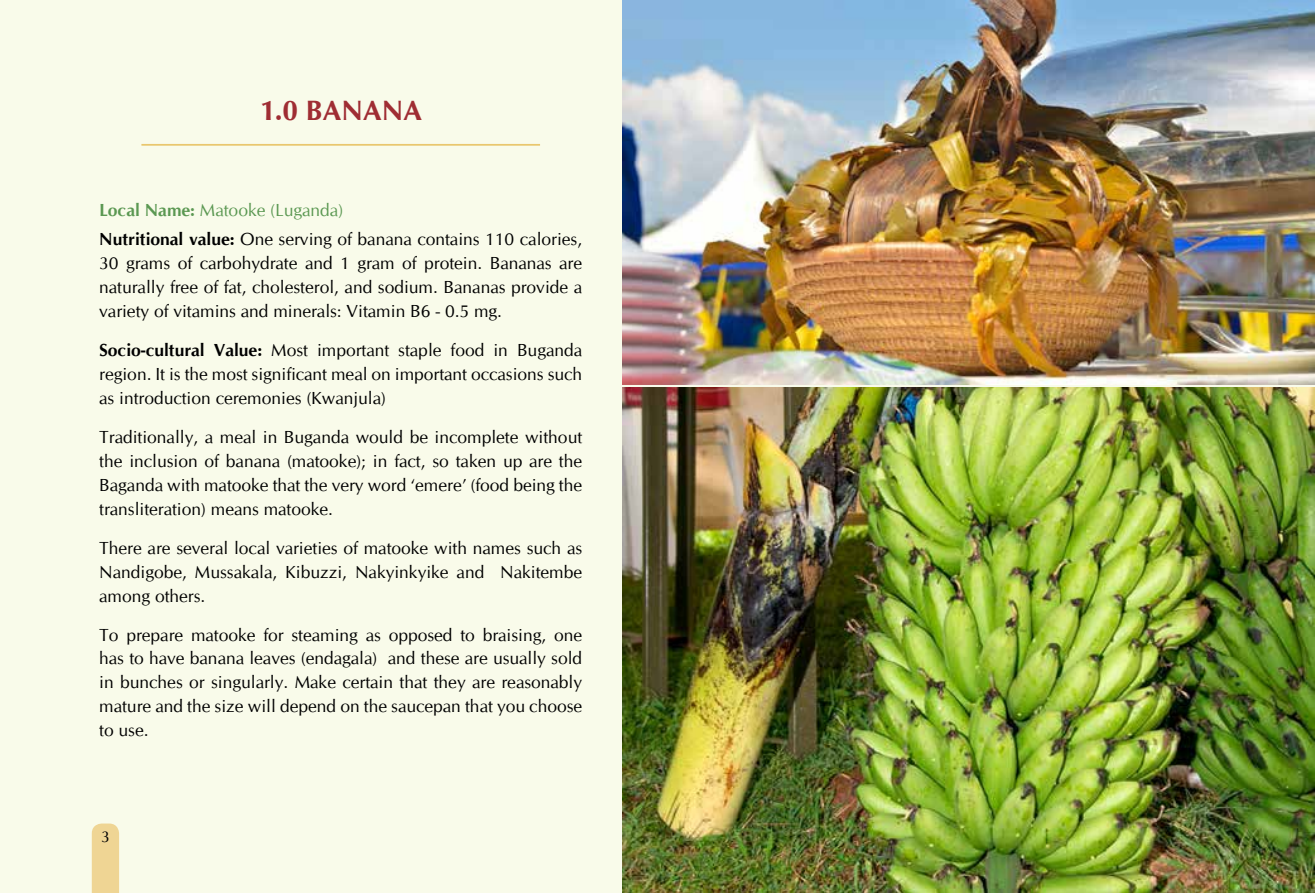
<style>
.page{position:relative;width:1315px;height:893px;background:#f9fbea}
.page>*{position:absolute;margin:0;border:0;box-sizing:border-box;transform-origin:0 0}
.t1{font:700 28px "CG Omega";color:#9f2d33}
.t2{font:17.5px/24px "CG Omega";color:#000;text-align:justify}
.t3{font:15.75px "CG Omega";color:#000}
.s1{font-weight:700;color:#5b9852}
.s2{color:#5b9852}
.s3{font-weight:700}
</style>
<div class="page">
<img style="left:623px;top:0;width:692px;height:384px">
<img style="left:623px;top:387px;width:692px;height:506px">
<hr style="left:141px;top:144px;width:399px;height:2px;background:#e9c76e">
<div style="left:92px;top:823px;width:27px;height:70px;background:#efd594"></div>
<h1 class="t1" style="left:259px;top:93px;width:164px">1.0 BANANA</h1>
<p class="t2" style="left:99px;top:196px;width:484px;line-height:28.9px"><span class="s1">Local Name:</span> <span class="s2">Matooke (Luganda)<br></span><span class="s3">Nutritional value:</span> One serving of banana contains 110 calories,</p>
<p class="t2" style="left:99px;top:252px;width:484px">30 grams of carbohydrate and 1 gram of protein. Bananas are naturally free of fat, cholesterol, and sodium. Bananas provide a variety of vitamins and minerals: Vitamin B6 - 0.5 mg.</p>
<p class="t2" style="left:99px;top:338px;width:484px"><span class="s3">Socio-cultural Value:</span> Most important staple food in Buganda region. It is the most significant meal on important occasions such as introduction ceremonies (Kwanjula)</p>
<p class="t2" style="left:99px;top:425px;width:484px">Traditionally, a meal in Buganda would be incomplete without the inclusion of banana (matooke); in fact, so taken up are the Baganda with matooke that the very word ‘emere’ (food being the transliteration) means matooke.</p>
<p class="t2" style="left:99px;top:536px;width:484px">There are several local varieties of matooke with names such as Nandigobe, Mussakala, Kibuzzi, Nakyinkyike and Nakitembe among others.</p>
<p class="t2" style="left:99px;top:623px;width:484px">To prepare matooke for steaming as opposed to braising, one has to have banana leaves (endagala) and these are usually sold in bunches or singularly. Make certain that they are reasonably mature and the size will depend on the saucepan that you choose to use.</p>
<p class="t3" style="left:101px;top:827px;width:10px">3</p>
</div>
